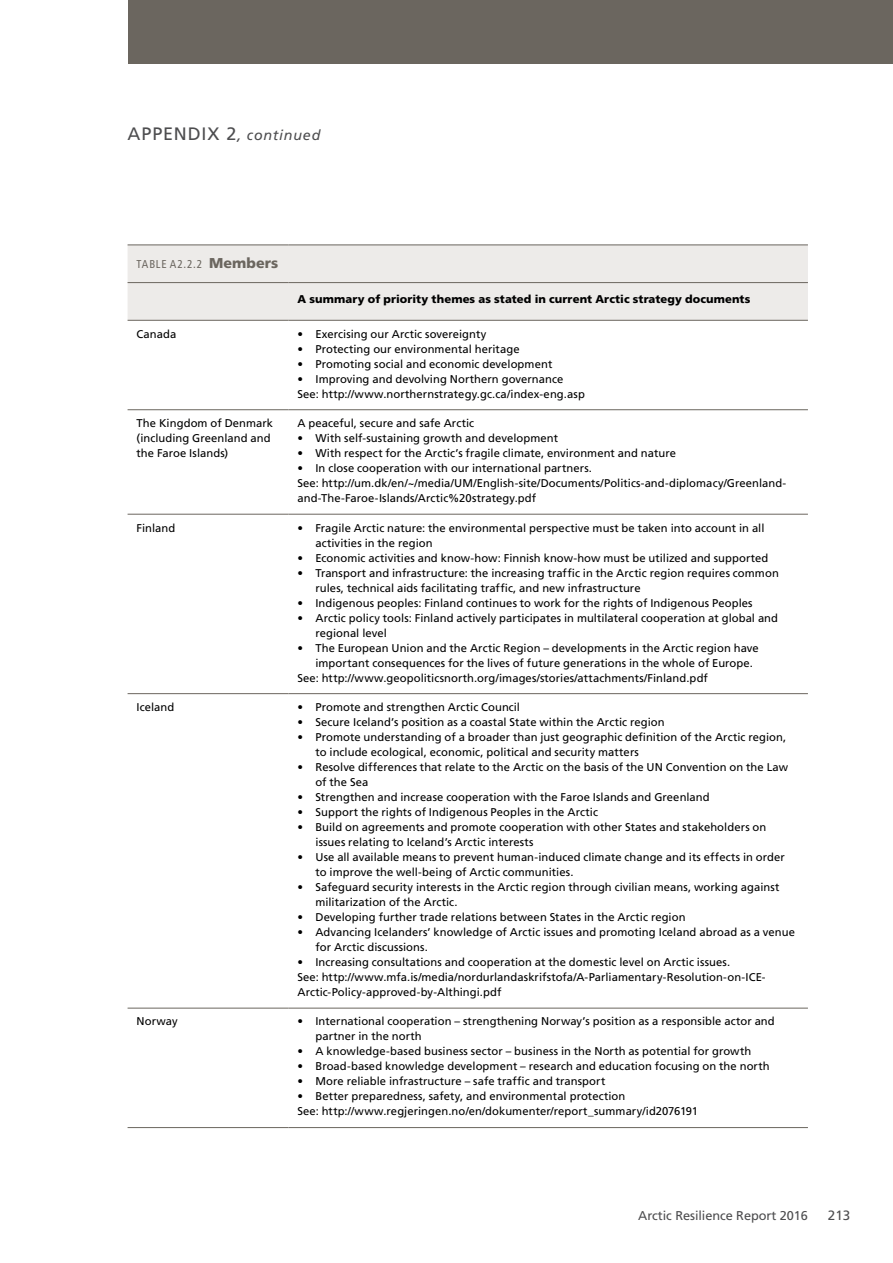
<style>
.page{position:relative;width:893px;height:1263px;background:#fff}
.page>*{position:absolute;margin:0;border:0;box-sizing:border-box;transform-origin:0 0}
.t1{font:italic 14.25px "Frutiger LT Pro";letter-spacing:.05em;color:#4d4d4f}
.t2{font:13.5px "Frutiger LT Pro";color:#4d4d4f}
.t3{font:12.75px "Frutiger LT Pro";letter-spacing:-.005em;color:#4d4d4f}
.t4{font:condensed 11.4px "Frutiger LT Pro";letter-spacing:.07em;color:#6b665f}
.t5{font:11.25px/15px "Frutiger LT Pro";letter-spacing:.005em;color:#000}
.t6{font:900 11.25px "Frutiger LT Pro";letter-spacing:.005em;color:#000}
.s1{font-style:normal;font-size:18px}
.s2{font-weight:900;font-stretch:normal;font-size:14.25px}
</style>
<div class="page">
<div style="left:128px;top:0;width:765px;height:64px;background:#6b665f"></div>
<div style="left:128px;top:246px;width:680px;height:74px;background:#edebe9"></div>
<hr style="left:128px;top:409px;width:160px;height:1px;background:#6b665f">
<hr style="left:288px;top:409px;width:520px;height:1px;background:#6b665f">
<hr style="left:128px;top:514px;width:160px;height:1px;background:#6b665f">
<hr style="left:288px;top:514px;width:520px;height:1px;background:#6b665f">
<hr style="left:128px;top:693px;width:160px;height:1px;background:#6b665f">
<hr style="left:288px;top:693px;width:520px;height:1px;background:#6b665f">
<hr style="left:128px;top:1008px;width:160px;height:1px;background:#6b665f">
<hr style="left:288px;top:1008px;width:520px;height:1px;background:#6b665f">
<hr style="left:128px;top:1127px;width:160px;height:1px;background:#6b665f">
<hr style="left:288px;top:1127px;width:520px;height:1px;background:#6b665f">
<hr style="left:128px;top:320px;width:160px;height:1px;background:#6b665f">
<hr style="left:288px;top:320px;width:520px;height:1px;background:#6b665f">
<hr style="left:128px;top:245px;width:160px;height:1px;background:#6b665f">
<hr style="left:288px;top:245px;width:520px;height:1px;background:#6b665f">
<hr style="left:128px;top:282px;width:160px;height:1px;background:#6b665f">
<hr style="left:288px;top:282px;width:520px;height:1px;background:#6b665f">
<p class="t1" style="left:128px;top:126px;width:194px"><span class="s1">APPENDIX 2</span>, continued</p>
<p class="t4" style="left:137px;top:257px;width:143px">TABLE A2.2.2 <span class="s2">Members</span></p>
<p class="t6" style="left:297px;top:292px;width:454px">A summary of priority themes as stated in current Arctic strategy documents</p>
<p class="t5" style="left:137px;top:326px;width:41px">Canada</p>
<p class="t5" style="left:297px;top:326px;width:191px">• Exercising our Arctic sovereignty</p>
<p class="t5" style="left:297px;top:341px;width:224px">• Protecting our environmental heritage</p>
<p class="t5" style="left:297px;top:356px;width:256px">• Promoting social and economic development</p>
<p class="t5" style="left:297px;top:371px;width:289px">• Improving and devolving Northern governance<br>See: http://www.northernstrategy.gc.ca/index-eng.asp</p>
<p class="t5" style="left:137px;top:416px;width:138px">The Kingdom of Denmark (including Greenland and the Faroe Islands)</p>
<p class="t5" style="left:297px;top:416px;width:178px">A peaceful, secure and safe Arctic</p>
<p class="t5" style="left:297px;top:431px;width:262px">• With self-sustaining growth and development</p>
<p class="t5" style="left:297px;top:446px;width:380px">• With respect for the Arctic’s fragile climate, environment and nature</p>
<p class="t5" style="left:297px;top:461px;width:490px">• In close cooperation with our international partners.<br>See: http://um.dk/en/~/media/UM/English-site/Documents/Politics-and-diplomacy/Greenland&shy;and-The-Faroe-Islands/Arctic%20strategy.pdf</p>
<p class="t5" style="left:137px;top:520px;width:40px">Finland</p>
<p class="t5" style="left:315px;top:520px;width:450px;text-indent:-18px">• Fragile Arctic nature: the environmental perspective must be taken into account in all activities in the region</p>
<p class="t5" style="left:297px;top:550px;width:473px">• Economic activities and know-how: Finnish know-how must be utilized and supported</p>
<p class="t5" style="left:315px;top:565px;width:465px;text-indent:-18px">• Transport and infrastructure: the increasing traffic in the Arctic region requires common rules, technical aids facilitating traffic, and new infrastructure</p>
<p class="t5" style="left:297px;top:595px;width:457px">• Indigenous peoples: Finland continues to work for the rights of Indigenous Peoples</p>
<p class="t5" style="left:315px;top:610px;width:464px;text-indent:-18px">• Arctic policy tools: Finland actively participates in multilateral cooperation at global and regional level</p>
<p class="t5" style="left:297px;top:640px;width:463px">• The European Union and the Arctic Region – developments in the Arctic region have</p>
<p class="t5" style="left:315px;top:655px;width:439px">important consequences for the lives of future generations in the whole of Europe.</p>
<p class="t5" style="left:297px;top:670px;width:412px">See: http://www.geopoliticsnorth.org/images/stories/attachments/Finland.pdf</p>
<p class="t5" style="left:137px;top:700px;width:39px">Iceland</p>
<p class="t5" style="left:297px;top:700px;width:224px">• Promote and strengthen Arctic Council</p>
<p class="t5" style="left:297px;top:715px;width:369px">• Secure Iceland’s position as a coastal State within the Arctic region</p>
<p class="t5" style="left:315px;top:730px;width:472px;text-indent:-18px">• Promote understanding of a broader than just geographic definition of the Arctic region, to include ecological, economic, political and security matters</p>
<p class="t5" style="left:315px;top:760px;width:474px;text-indent:-18px">• Resolve differences that relate to the Arctic on the basis of the UN Convention on the Law of the Sea</p>
<p class="t5" style="left:297px;top:790px;width:414px">• Strengthen and increase cooperation with the Faroe Islands and Greenland</p>
<p class="t5" style="left:297px;top:805px;width:302px">• Support the rights of Indigenous Peoples in the Arctic</p>
<p class="t5" style="left:315px;top:820px;width:452px;text-indent:-18px">• Build on agreements and promote cooperation with other States and stakeholders on issues relating to Iceland’s Arctic interests</p>
<p class="t5" style="left:315px;top:850px;width:471px;text-indent:-18px">• Use all available means to prevent human-induced climate change and its effects in order to improve the well-being of Arctic communities.</p>
<p class="t5" style="left:315px;top:880px;width:466px;text-indent:-18px">• Safeguard security interests in the Arctic region through civilian means, working against militarization of the Arctic.</p>
<p class="t5" style="left:297px;top:910px;width:390px">• Developing further trade relations between States in the Arctic region</p>
<p class="t5" style="left:315px;top:925px;width:481px;text-indent:-18px">• Advancing Icelanders’ knowledge of Arctic issues and promoting Iceland abroad as a venue for Arctic discussions.</p>
<p class="t5" style="left:297px;top:955px;width:470px">• Increasing consultations and cooperation at the domestic level on Arctic issues.<br>See: http://www.mfa.is/media/nordurlandaskrifstofa/A-Parliamentary-Resolution-on-ICE-<br>Arctic-Policy-approved-by-Althingi.pdf</p>
<p class="t5" style="left:137px;top:1014px;width:43px">Norway</p>
<p class="t5" style="left:315px;top:1014px;width:461px;text-indent:-18px">• International cooperation – strengthening Norway’s position as a responsible actor and partner in the north</p>
<p class="t5" style="left:297px;top:1044px;width:455px">• A knowledge-based business sector – business in the North as potential for growth</p>
<p class="t5" style="left:297px;top:1059px;width:474px">• Broad-based knowledge development – research and education focusing on the north</p>
<p class="t5" style="left:297px;top:1074px;width:309px">• More reliable infrastructure – safe traffic and transport</p>
<p class="t5" style="left:297px;top:1089px;width:402px">• Better preparedness, safety, and environmental protection<br>See: http://www.regjeringen.no/en/dokumenter/report_summary/id2076191</p>
<p class="t3" style="left:638px;top:1208px;width:171px">Arctic Resilience Report 2016</p>
<p class="t2" style="left:828px;top:1208px;width:24px">213</p>
</div>
